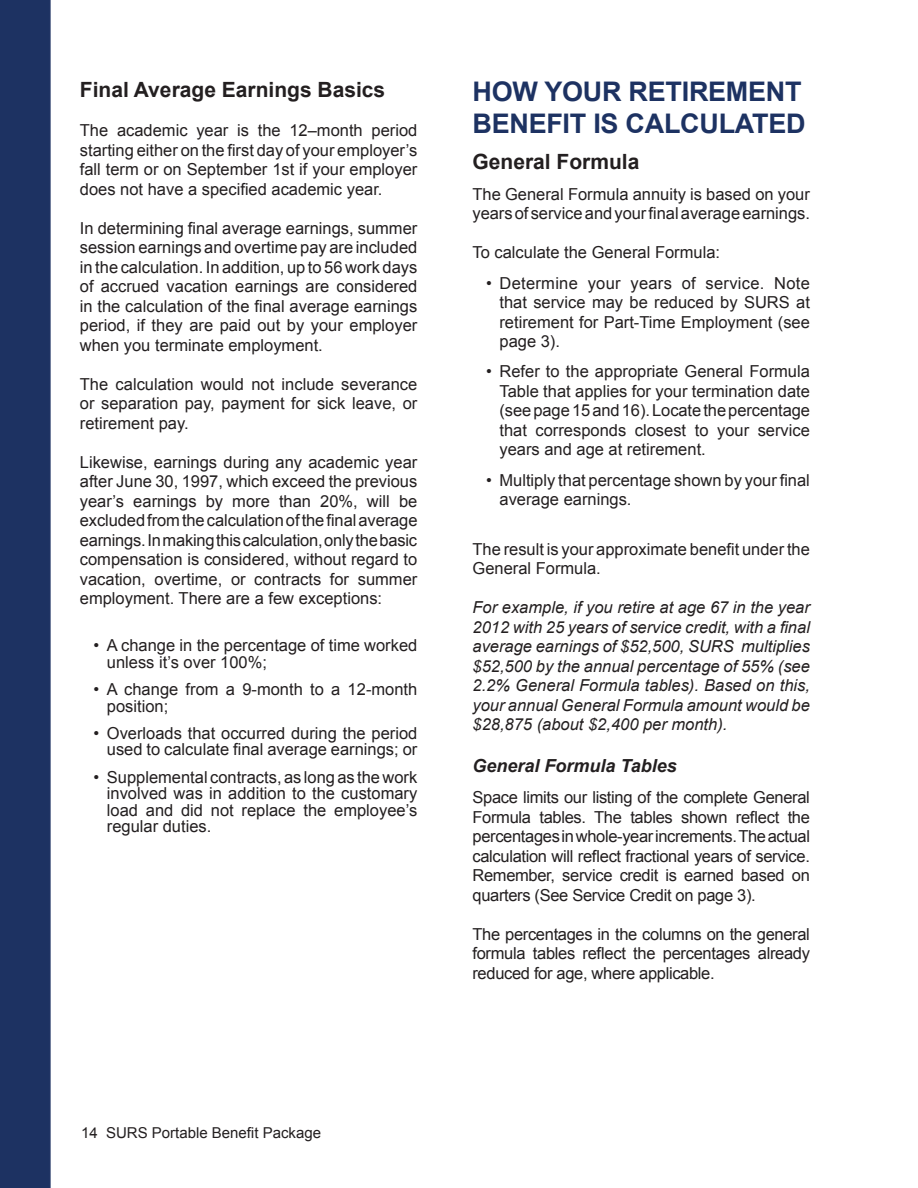
<style>
.page{position:relative;width:918px;height:1188px;background:#fff}
.page>*{position:absolute;margin:0;border:0;box-sizing:border-box;transform-origin:0 0}
.t1{font:700 27px/32.4px "Arial";letter-spacing:-.01em;color:#1d3262}
.t2{font:700 21px "Arial";color:#231f20}
.t3{font:italic 700 18px "Arial";color:#231f20}
.t4{font:16.5px/19.5px "Arial";color:#231f20;text-align:justify}
.t5{font:italic 16.5px/19.5px "Arial";color:#231f20;text-align:justify}
.t6{font:15px "Arial";color:#231f20}
</style>
<div class="page">
<div style="left:0;top:0;width:51px;height:1188px;background:#1d3262"></div>
<p class="t2" style="left:80px;top:76px;width:307px">Final Average Earnings Basics</p>
<p class="t4" style="left:80px;top:121px;width:339px">The academic year is the 12–month period starting either on the first day of your employer’s fall term or on September 1st if your employer does not have a specified academic year.</p>
<p class="t4" style="left:80px;top:219px;width:339px">In determining final average earnings, summer session earnings and overtime pay are included in the calculation. In addition, up to 56 work days of accrued vacation earnings are considered in the calculation of the final average earnings period, if they are paid out by your employer when you terminate employment.</p>
<p class="t4" style="left:80px;top:375px;width:339px">The calculation would not include severance or separation pay, payment for sick leave, or retirement pay.</p>
<p class="t4" style="left:80px;top:453px;width:339px">Likewise, earnings during any academic year after June 30, 1997, which exceed the previous year’s earnings by more than 20%, will be excluded from the calculation of the final average earnings. In making this calculation, only the basic compensation is considered, without regard to vacation, overtime, or contracts for summer employment. There are a few exceptions:</p>
<p class="t4" style="left:107px;top:637px;width:312px;line-height:16.5px;text-indent:-14px">• A change in the percentage of time worked unless it’s over 100%;</p>
<p class="t4" style="left:107px;top:681px;width:312px;line-height:16.5px;text-indent:-14px">• A change from a 9-month to a 12-month position;</p>
<p class="t4" style="left:93px;top:725px;width:325px;line-height:16.5px;text-align:right">• Overloads that occurred during the period used to calculate final average earnings; or</p>
<p class="t4" style="left:107px;top:769px;width:312px;line-height:16.5px;text-indent:-14px">• Supplemental contracts, as long as the work involved was in addition to the customary load and did not replace the employee’s regular duties.</p>
<h1 class="t1" style="left:472px;top:76px;width:335px">HOW YOUR RETIREMENT<br>BENEFIT IS CALCULATED</h1>
<p class="t2" style="left:472px;top:148px;width:168px">General Formula</p>
<p class="t4" style="left:472px;top:184px;width:339px">The General Formula annuity is based on your years of service and your final average earnings.</p>
<p class="t4" style="left:472px;top:243px;width:249px">To calculate the General Formula:</p>
<p class="t4" style="left:500px;top:273px;width:312px;text-indent:-14px">• Determine your years of service. Note that service may be reduced by SURS at retirement for Part-Time Employment (see page 3).</p>
<p class="t4" style="left:500px;top:362px;width:312px;text-indent:-14px">• Refer to the appropriate General Formula Table that applies for your termination date (see page 15 and 16). Locate the percentage that corresponds closest to your service years and age at retirement.</p>
<p class="t4" style="left:500px;top:470px;width:312px;text-indent:-14px">• Multiply that percentage shown by your final average earnings.</p>
<p class="t4" style="left:473px;top:540px;width:339px">The result is your approximate benefit under the<br>General Formula.</p>
<p class="t5" style="left:473px;top:598px;width:339px">For example, if you retire at age 67 in the year 2012 with 25 years of service credit, with a final average earnings of $52,500, SURS multiplies $52,500 by the annual percentage of 55% (see 2.2% General Formula tables). Based on this, your annual General Formula amount would be $28,875 (about $2,400 per month).</p>
<p class="t3" style="left:472px;top:753px;width:206px">General Formula Tables</p>
<p class="t4" style="left:472px;top:788px;width:339px">Space limits our listing of the complete General Formula tables. The tables shown reflect the percentages in whole-year increments. The actual calculation will reflect fractional years of service.<br>Remember, service credit is earned based on quarters (See Service Credit on page 3).</p>
<p class="t4" style="left:472px;top:924px;width:339px">The percentages in the columns on the general formula tables reflect the percentages already reduced for age, where applicable.</p>
<p class="t6" style="left:81px;top:1123px;width:242px">14 SURS Portable Benefit Package</p>
</div>
